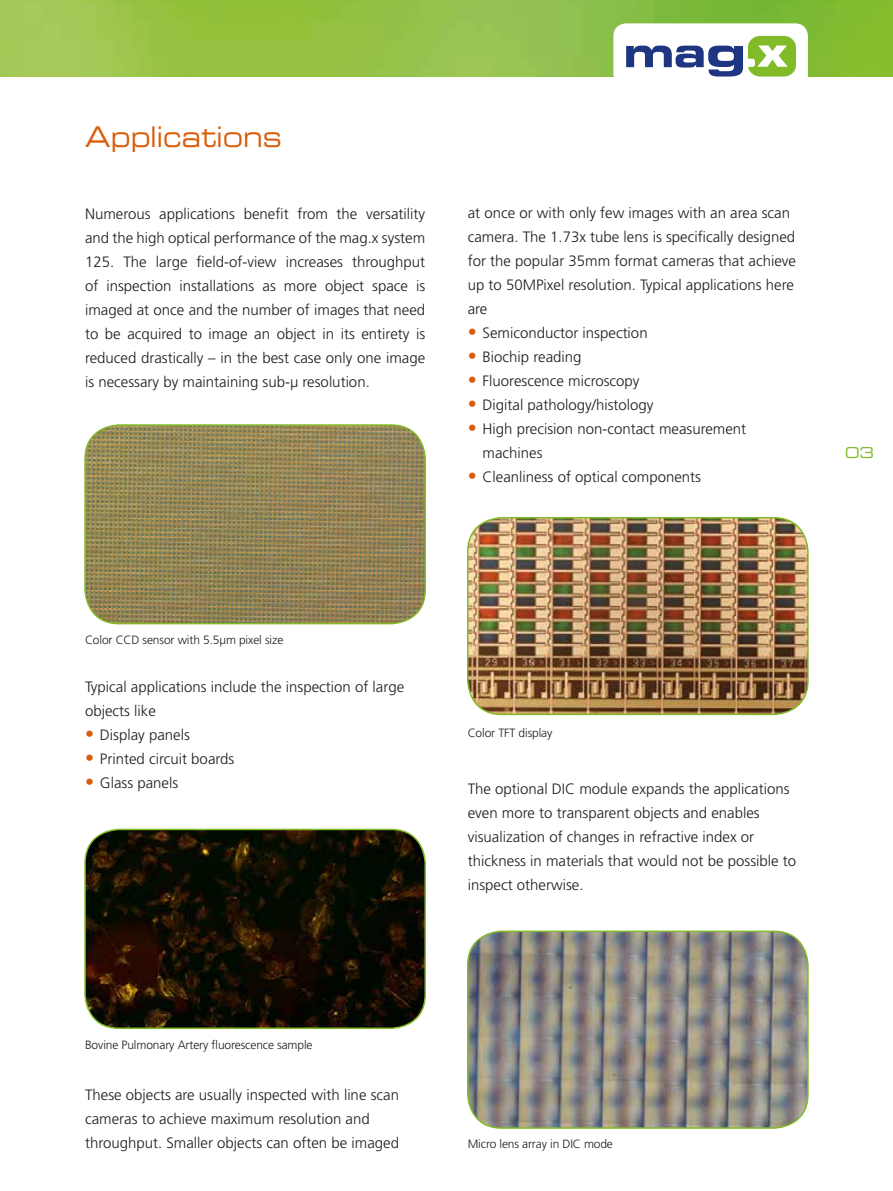
<style>
.page{position:relative;width:893px;height:1191px;background:#fff}
.page>*{position:absolute;margin:0;border:0;box-sizing:border-box;transform-origin:0 0}
.t1{font:28.5px "Eurostile LT Std Ex 2";letter-spacing:-.005em;color:#da5c08;scale:.88 1}
.t2{font:300 15px/24px "Frutiger";color:#1d1d1b}
.t3{font:15px "Eurostile LT Std Ex 2";color:#81bb27}
.t4{font:300 12px "Frutiger";letter-spacing:-.01em;color:#1d1d1b}
.s1{font-family:"Frutiger LT Std";font-weight:700;font-size:18px;color:#da5c08}
</style>
<div class="page">
<img style="left:0;top:0;width:893px;height:77px">
<div style="left:613px;top:23px;width:195px;height:64px;background:#fff;border-radius:13px"></div>
<svg style="left:626px;top:36px;width:170px;height:41px"></svg>
<img style="left:85px;top:425px;width:340px;height:198px">
<div style="left:84px;top:424px;width:342px;height:200px;border:2px solid #81bb27;border-radius:34px"></div>
<img style="left:87px;top:831px;width:338px;height:197px">
<div style="left:84px;top:828px;width:342px;height:201px;border:2px solid #81bb27;border-radius:34px"></div>
<img style="left:468px;top:518px;width:340px;height:196px">
<div style="left:467px;top:517px;width:342px;height:198px;border:2px solid #81bb27;border-radius:34px"></div>
<img style="left:468px;top:933px;width:340px;height:195px">
<div style="left:467px;top:930px;width:342px;height:198px;border:2px solid #81bb27;border-radius:34px"></div>
<h1 class="t1" style="left:85px;top:117px;width:225px">Applications</h1>
<p class="t2" style="left:85px;top:202px;width:342px;text-align:justify">Numerous applications benefit from the versatility and the high optical performance of the mag.x system 125. The large field-of-view increases throughput of inspection installations as more object space is imaged at once and the number of images that need to be acquired to image an object in its entirety is reduced drastically – in the best case only one image is necessary by maintaining sub-µ resolution.</p>
<p class="t2" style="left:468px;top:201px;width:330px">at once or with only few images with an area scan camera. The 1.73x tube lens is specifically designed for the popular 35mm format cameras that achieve up to 50MPixel resolution. Typical applications here are</p>
<p class="t2" style="left:468px;top:321px;width:181px"><span class="s1">•</span> Semiconductor inspection</p>
<p class="t2" style="left:468px;top:345px;width:115px"><span class="s1">•</span> Biochip reading</p>
<p class="t2" style="left:468px;top:369px;width:173px"><span class="s1">•</span> Fluorescence microscopy</p>
<p class="t2" style="left:468px;top:393px;width:187px"><span class="s1">•</span> Digital pathology/histology</p>
<p class="t2" style="left:483px;top:417px;width:265px;text-indent:-15px"><span class="s1">•</span> High precision non-contact measurement machines</p>
<p class="t2" style="left:468px;top:465px;width:235px"><span class="s1">•</span> Cleanliness of optical components</p>
<p class="t3" style="left:845px;top:442px;width:30px">03</p>
<p class="t4" style="left:85px;top:633px;width:200px">Color CCD sensor with 5.5µm pixel size</p>
<p class="t2" style="left:85px;top:675px;width:321px">Typical applications include the inspection of large objects like</p>
<p class="t2" style="left:85px;top:723px;width:106px"><span class="s1">•</span> Display panels</p>
<p class="t2" style="left:85px;top:747px;width:151px"><span class="s1">•</span> Printed circuit boards</p>
<p class="t2" style="left:85px;top:771px;width:95px"><span class="s1">•</span> Glass panels</p>
<p class="t4" style="left:85px;top:1038px;width:229px">Bovine Pulmonary Artery fluorescence sample</p>
<p class="t2" style="left:85px;top:1083px;width:315px">These objects are usually inspected with line scan cameras to achieve maximum resolution and throughput. Smaller objects can often be imaged</p>
<p class="t4" style="left:468px;top:726px;width:86px">Color TFT display</p>
<p class="t2" style="left:468px;top:777px;width:330px">The optional DIC module expands the applications even more to transparent objects and enables visualization of changes in refractive index or thickness in materials that would not be possible to inspect otherwise.</p>
<p class="t4" style="left:468px;top:1137px;width:147px">Micro lens array in DIC mode</p>
</div>
